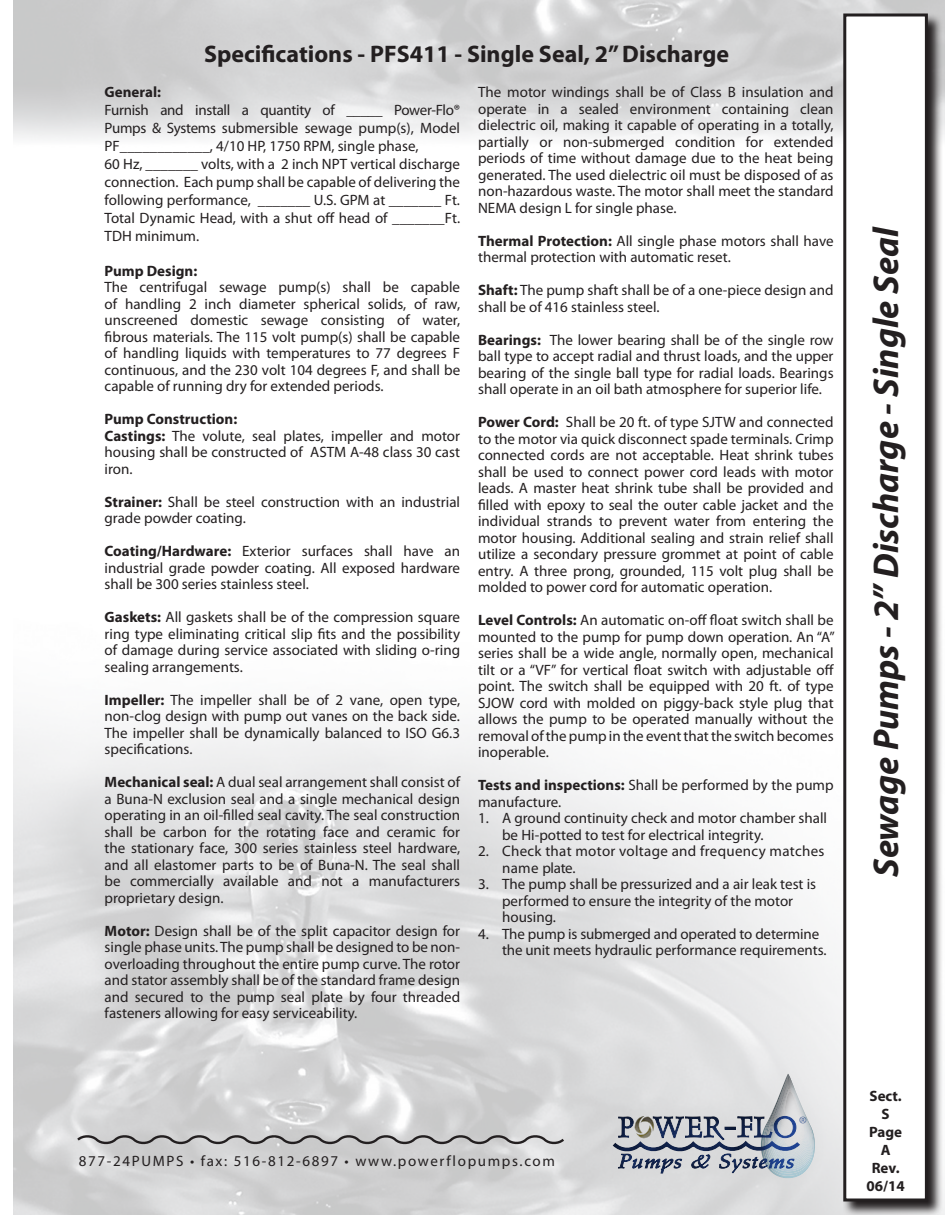
<style>
.page{position:relative;width:945px;height:1215px;background:#fff}
.page>*{position:absolute;margin:0;border:0;box-sizing:border-box;transform-origin:0 0}
.t1{font:italic 700 36px "Myriad Pro";color:#231f20}
.t2{font:700 24px "Myriad Pro";color:#231f20}
.t3{font:15.3px "Myriad";color:#204393}
.t4{font:15px/16.5px "Myriad Pro";color:#231f20;text-align:justify}
.t5{font:15px/16.5px "Myriad Pro";letter-spacing:.02em;color:#231f20}
.t6{font:15px "Myriad Pro";letter-spacing:.11em;color:#231f20}
.t7{font:700 15px/18px "Myriad Pro";color:#231f20;text-align:center}
.s1{font-weight:700}
</style>
<div class="page">
<svg style="left:75px;top:1132px;width:492px;height:15px;background:#b3b3b3"></svg>
<svg style="left:843px;top:13px;width:101px;height:1202px"></svg>
<div style="left:845px;top:15px;width:81px;height:1185px;background:#fff"></div>
<div style="left:843px;top:14px;width:85px;height:1188px;border:3px solid #231f20"></div>
<div style="left:603px;top:1064px;width:220px;height:122px;background:#fff;opacity:.75"></div>
<div style="left:604px;top:1071px;width:222px;height:110px;background:#231f20;opacity:.75"></div>
<h2 class="t2" style="left:204px;top:38px;width:527px">Specifications - PFS411 - Single Seal, 2” Discharge</h2>
<p class="t7" style="left:105px;top:83px;width:58px">General:</p>
<p class="t4" style="left:105px;top:101px;width:357px;line-height:18px;text-align:left">Furnish and install a quantity of _____ Power-Flo® Pumps &amp; Systems submersible sewage pump(s), Model PF____________, 4/10 HP, 1750 RPM, single phase,<br>60 Hz, _______ volts, with a 2 inch NPT vertical discharge connection. Each pump shall be capable of delivering the following performance, _______ U.S. GPM at _______ Ft.<br>Total Dynamic Head, with a shut off head of _______Ft.<br>TDH minimum.</p>
<p class="t7" style="left:105px;top:261px;width:94px">Pump Design:</p>
<p class="t4" style="left:105px;top:279px;width:357px">The centrifugal sewage pump(s) shall be capable of handling 2 inch diameter spherical solids, of raw, unscreened domestic sewage consisting of water, fibrous materials. The 115 volt pump(s) shall be capable of handling liquids with temperatures to 77 degrees F continuous, and the 230 volt 104 degrees F, and shall be capable of running dry for extended periods.</p>
<p class="t4" style="left:105px;top:411px;width:357px;text-align:left"><span class="s1">Pump Construction:<br>Castings:</span> The volute, seal plates, impeller and motor housing shall be constructed of ASTM A-48 class 30 cast iron.</p>
<p class="t4" style="left:105px;top:493px;width:357px"><span class="s1">Strainer:</span> Shall be steel construction with an industrial grade powder coating.</p>
<p class="t4" style="left:105px;top:543px;width:357px"><span class="s1">Coating/Hardware:</span> Exterior surfaces shall have an industrial grade powder coating. All exposed hardware shall be 300 series stainless steel.</p>
<p class="t4" style="left:105px;top:609px;width:357px"><span class="s1">Gaskets:</span> All gaskets shall be of the compression square ring type eliminating critical slip fits and the possibility of damage during service associated with sliding o-ring sealing arrangements.</p>
<p class="t4" style="left:105px;top:691px;width:357px"><span class="s1">Impeller:</span> The impeller shall be of 2 vane, open type, non-clog design with pump out vanes on the back side.<br>The impeller shall be dynamically balanced to ISO G6.3 specifications.</p>
<p class="t4" style="left:105px;top:774px;width:357px"><span class="s1">Mechanical seal:</span> A dual seal arrangement shall consist of a Buna-N exclusion seal and a single mechanical design operating in an oil-filled seal cavity. The seal construction shall be carbon for the rotating face and ceramic for the stationary face, 300 series stainless steel hardware, and all elastomer parts to be of Buna-N. The seal shall be commercially available and not a manufacturers proprietary design.</p>
<p class="t4" style="left:105px;top:922px;width:357px"><span class="s1">Motor:</span> Design shall be of the split capacitor design for single phase units. The pump shall be designed to be non&shy;overloading throughout the entire pump curve. The rotor and stator assembly shall be of the standard frame design and secured to the pump seal plate by four threaded fasteners allowing for easy serviceability.</p>
<p class="t4" style="left:478px;top:84px;width:357px">The motor windings shall be of Class B insulation and operate in a sealed environment containing clean dielectric oil, making it capable of operating in a totally, partially or non-submerged condition for extended periods of time without damage due to the heat being generated. The used dielectric oil must be disposed of as non-hazardous waste. The motor shall meet the standard NEMA design L for single phase.</p>
<p class="t4" style="left:478px;top:232px;width:357px"><span class="s1">Thermal Protection:</span> All single phase motors shall have thermal protection with automatic reset.</p>
<p class="t4" style="left:478px;top:282px;width:357px"><span class="s1">Shaft:</span> The pump shaft shall be of a one-piece design and shall be of 416 stainless steel.</p>
<p class="t4" style="left:478px;top:331px;width:357px"><span class="s1">Bearings:</span> The lower bearing shall be of the single row ball type to accept radial and thrust loads, and the upper bearing of the single ball type for radial loads. Bearings shall operate in an oil bath atmosphere for superior life.</p>
<p class="t4" style="left:478px;top:414px;width:357px"><span class="s1">Power Cord:</span> Shall be 20 ft. of type SJTW and connected to the motor via quick disconnect spade terminals. Crimp connected cords are not acceptable. Heat shrink tubes shall be used to connect power cord leads with motor leads. A master heat shrink tube shall be provided and filled with epoxy to seal the outer cable jacket and the individual strands to prevent water from entering the motor housing. Additional sealing and strain relief shall utilize a secondary pressure grommet at point of cable entry. A three prong, grounded, 115 volt plug shall be molded to power cord for automatic operation.</p>
<p class="t4" style="left:478px;top:612px;width:358px"><span class="s1">Level Controls:</span> An automatic on-off float switch shall be mounted to the pump for pump down operation. An “A” series shall be a wide angle, normally open, mechanical tilt or a “VF” for vertical float switch with adjustable off point. The switch shall be equipped with 20 ft. of type SJOW cord with molded on piggy-back style plug that allows the pump to be operated manually without the removal of the pump in the event that the switch becomes inoperable.</p>
<p class="t4" style="left:478px;top:777px;width:357px"><span class="s1">Tests and inspections:</span> Shall be performed by the pump manufacture.</p>
<p class="t4" style="left:502px;top:810px;width:327px;text-indent:-24px">1. A ground continuity check and motor chamber shall be Hi-potted to test for electrical integrity.</p>
<p class="t5" style="left:502px;top:843px;width:324px;text-indent:-24px">2. Check that motor voltage and frequency matches name plate.</p>
<p class="t4" style="left:502px;top:876px;width:316px;text-align:left;text-indent:-24px">3. The pump shall be pressurized and a air leak test is performed to ensure the integrity of the motor housing.</p>
<p class="t4" style="left:502px;top:925px;width:326px;text-indent:-24px">4. The pump is submerged and operated to determine the unit meets hydraulic performance requirements.</p>
<p class="t3" style="left:799px;top:1114px;width:9px">®</p>
<p class="t6" style="left:79px;top:1152px;width:478px">877-24PUMPS • fax: 516-812-6897 • www.powerflopumps.com</p>
<h1 class="t1" style="left:863px;top:877px;width:652px;rotate:-90deg">Sewage Pumps - 2” Discharge - Single Seal</h1>
<p class="t7" style="left:867px;top:1086px;width:40px">Sect.<br>S<br>Page<br>A<br>Rev.<br>06/14</p>
</div>
